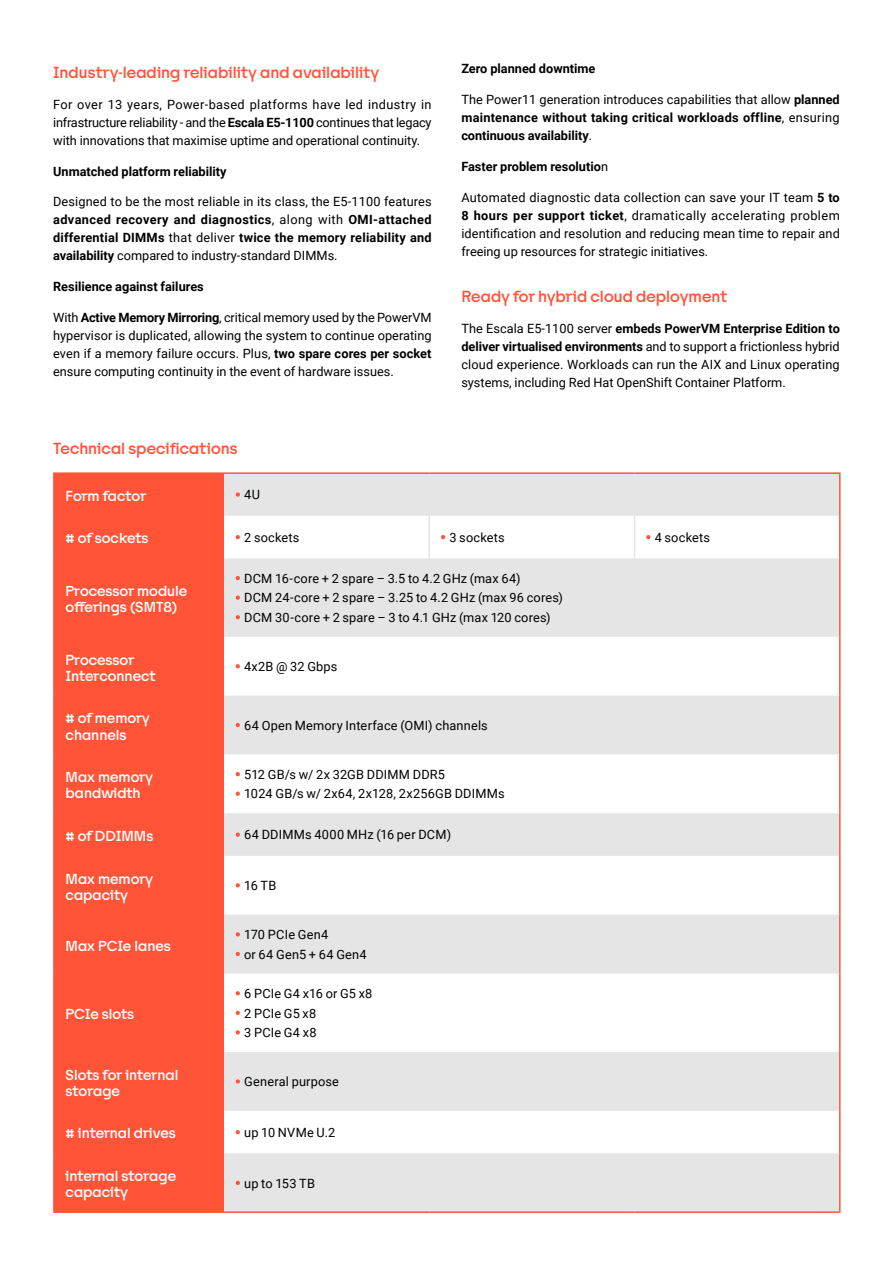
<style>
.page{position:relative;width:893px;height:1263px;background:#fff}
.page>*{position:absolute;margin:0;border:0;box-sizing:border-box;transform-origin:0 0}
.t1{font:500 15px "Tosh A";letter-spacing:.005em;color:#ff5438}
.t2{font:500 13.5px/16.2px "Tosh A";color:#fff}
.t3{font:12.75px/18px "Roboto";letter-spacing:.005em;color:#000;text-align:justify}
.t4{font:700 12.75px/18px "Roboto";color:#000;text-align:justify}
.s1{font-weight:700}
.s2{font-weight:400}
.s3{color:#ff5438}
</style>
<div class="page">
<div style="left:55px;top:474px;width:169px;height:737px;background:#ff5438"></div>
<svg style="left:224px;top:474px;width:615px;height:737px;fill:#e5e5e5"></svg>
<hr style="left:428px;top:516px;width:2px;height:42px;background:#e5e5e5">
<hr style="left:634px;top:516px;width:1px;height:42px;background:#e5e5e5">
<hr style="left:53px;top:472px;width:171px;height:2px;background:#ff5438">
<hr style="left:53px;top:474px;width:2px;height:42px;background:#ff5438">
<hr style="left:224px;top:472px;width:205px;height:2px;background:#ff5438">
<hr style="left:429px;top:472px;width:206px;height:2px;background:#ff5438">
<hr style="left:635px;top:472px;width:206px;height:2px;background:#ff5438">
<hr style="left:839px;top:474px;width:2px;height:42px;background:#ff5438">
<hr style="left:53px;top:516px;width:2px;height:42px;background:#ff5438">
<hr style="left:839px;top:516px;width:2px;height:42px;background:#ff5438">
<hr style="left:53px;top:558px;width:2px;height:79px;background:#ff5438">
<hr style="left:839px;top:558px;width:2px;height:79px;background:#ff5438">
<hr style="left:53px;top:637px;width:2px;height:59px;background:#ff5438">
<hr style="left:839px;top:637px;width:2px;height:59px;background:#ff5438">
<hr style="left:53px;top:696px;width:2px;height:58px;background:#ff5438">
<hr style="left:839px;top:696px;width:2px;height:58px;background:#ff5438">
<hr style="left:53px;top:754px;width:2px;height:59px;background:#ff5438">
<hr style="left:839px;top:754px;width:2px;height:59px;background:#ff5438">
<hr style="left:53px;top:813px;width:2px;height:43px;background:#ff5438">
<hr style="left:839px;top:813px;width:2px;height:43px;background:#ff5438">
<hr style="left:53px;top:856px;width:2px;height:59px;background:#ff5438">
<hr style="left:839px;top:856px;width:2px;height:59px;background:#ff5438">
<hr style="left:53px;top:915px;width:2px;height:58px;background:#ff5438">
<hr style="left:839px;top:915px;width:2px;height:58px;background:#ff5438">
<hr style="left:53px;top:973px;width:2px;height:79px;background:#ff5438">
<hr style="left:839px;top:973px;width:2px;height:79px;background:#ff5438">
<hr style="left:53px;top:1052px;width:2px;height:59px;background:#ff5438">
<hr style="left:839px;top:1052px;width:2px;height:59px;background:#ff5438">
<hr style="left:53px;top:1111px;width:2px;height:42px;background:#ff5438">
<hr style="left:839px;top:1111px;width:2px;height:42px;background:#ff5438">
<hr style="left:53px;top:1153px;width:2px;height:58px;background:#ff5438">
<hr style="left:839px;top:1153px;width:2px;height:58px;background:#ff5438">
<hr style="left:53px;top:1211px;width:171px;height:2px;background:#ff5438">
<hr style="left:224px;top:1211px;width:205px;height:2px;background:#ff5438">
<hr style="left:429px;top:1211px;width:206px;height:2px;background:#ff5438">
<hr style="left:635px;top:1211px;width:206px;height:2px;background:#ff5438">
<p class="t1" style="left:53px;top:62px;width:328px">Industry-leading reliability and availability</p>
<p class="t3" style="left:53px;top:95px;width:380px">For over 13 years, Power-based platforms have led industry in infrastructure reliability - and the <span class="s1">Escala E5-1100</span> continues that legacy with innovations that maximise uptime and operational continuity.</p>
<p class="t4" style="left:53px;top:162px;width:175px">Unmatched platform reliability</p>
<p class="t3" style="left:53px;top:192px;width:380px">Designed to be the most reliable in its class, the E5-1100 features <span class="s1">advanced recovery and diagnostics</span>, along with <span class="s1">OMI-attached differential DIMMs</span> that deliver <span class="s1">twice the memory reliability and availability</span> compared to industry-standard DIMMs.</p>
<p class="t4" style="left:53px;top:277px;width:152px">Resilience against failures</p>
<p class="t3" style="left:53px;top:308px;width:380px">With <span class="s1">Active Memory Mirroring</span>, critical memory used by the PowerVM hypervisor is duplicated, allowing the system to continue operating even if a memory failure occurs. Plus, <span class="s1">two spare cores per socket </span>ensure computing continuity in the event of hardware issues.</p>
<p class="t4" style="left:461px;top:59px;width:136px">Zero planned downtime</p>
<p class="t4" style="left:461px;top:90px;width:380px"><span class="s2">The Power11 generation introduces capabilities that allow</span> planned maintenance without taking critical workloads offline<span class="s2">, ensuring </span>continuous availability<span class="s2">.</span></p>
<p class="t4" style="left:461px;top:157px;width:148px">Faster problem resolutio<span class="s2">n</span></p>
<p class="t3" style="left:461px;top:188px;width:380px">Automated diagnostic data collection can save your IT team <span class="s1">5 to 8 hours per support ticket</span>, dramatically accelerating problem identification and resolution and reducing mean time to repair and freeing up resources for strategic initiatives.</p>
<p class="t1" style="left:461px;top:286px;width:267px">Ready for hybrid cloud deployment</p>
<p class="t3" style="left:461px;top:319px;width:380px">The Escala E5-1100 server <span class="s1">embeds PowerVM Enterprise Edition to deliver virtualised environments</span> and to support a frictionless hybrid cloud experience. Workloads can run the AIX and Linux operating systems, including Red Hat OpenShift Container Platform.</p>
<p class="t1" style="left:53px;top:438px;width:186px">Technical specifications</p>
<p class="t2" style="left:66px;top:488px;width:82px">Form factor</p>
<p class="t3" style="left:236px;top:485px;width:26px"><span class="s3">•</span> 4U</p>
<p class="t2" style="left:66px;top:530px;width:85px"># of sockets</p>
<p class="t3" style="left:236px;top:528px;width:65px"><span class="s3">•</span> 2 sockets</p>
<p class="t3" style="left:441px;top:528px;width:65px"><span class="s3">•</span> 3 sockets</p>
<p class="t3" style="left:646px;top:528px;width:65px"><span class="s3">•</span> 4 sockets</p>
<p class="t2" style="left:66px;top:583px;width:123px">Processor module offerings (SMT8)</p>
<p class="t3" style="left:236px;top:569px;width:286px"><span class="s3">•</span> DCM 16-core + 2 spare – 3.5 to 4.2 GHz (max 64)</p>
<p class="t3" style="left:236px;top:588px;width:329px"><span class="s3">•</span> DCM 24-core + 2 spare – 3.25 to 4.2 GHz (max 96 cores)</p>
<p class="t3" style="left:236px;top:608px;width:317px"><span class="s3">•</span> DCM 30-core + 2 spare – 3 to 4.1 GHz (max 120 cores)</p>
<p class="t2" style="left:66px;top:651px;width:91px">Processor<br>Interconnect</p>
<p class="t3" style="left:236px;top:657px;width:103px"><span class="s3">•</span> 4x2B @ 32 Gbps</p>
<p class="t2" style="left:66px;top:710px;width:86px"># of memory channels</p>
<p class="t3" style="left:236px;top:716px;width:254px"><span class="s3">•</span> 64 Open Memory Interface (OMI) channels</p>
<p class="t2" style="left:66px;top:769px;width:89px">Max memory bandwidth</p>
<p class="t3" style="left:236px;top:765px;width:211px"><span class="s3">•</span> 512 GB/s w/ 2x 32GB DDIMM DDR5</p>
<p class="t3" style="left:236px;top:784px;width:271px"><span class="s3">•</span> 1024 GB/s w/ 2x64, 2x128, 2x256GB DDIMMs</p>
<p class="t2" style="left:66px;top:828px;width:89px"># of DDIMMs</p>
<p class="t3" style="left:236px;top:825px;width:217px"><span class="s3">•</span> 64 DDIMMs 4000 MHz (16 per DCM)</p>
<p class="t2" style="left:66px;top:870px;width:89px">Max memory capacity</p>
<p class="t3" style="left:236px;top:876px;width:42px"><span class="s3">•</span> 16 TB</p>
<p class="t2" style="left:66px;top:937px;width:107px">Max PCIe lanes</p>
<p class="t3" style="left:236px;top:925px;width:94px"><span class="s3">•</span> 170 PCIe Gen4</p>
<p class="t3" style="left:236px;top:945px;width:133px"><span class="s3">•</span> or 64 Gen5 + 64 Gen4</p>
<p class="t2" style="left:66px;top:1006px;width:70px">PCIe slots</p>
<p class="t3" style="left:236px;top:984px;width:138px"><span class="s3">•</span> 6 PCIe G4 x16 or G5 x8</p>
<p class="t3" style="left:236px;top:1003px;width:82px"><span class="s3">•</span> 2 PCIe G5 x8</p>
<p class="t3" style="left:236px;top:1023px;width:82px"><span class="s3">•</span> 3 PCIe G4 x8</p>
<p class="t2" style="left:66px;top:1067px;width:114px">Slots for internal storage</p>
<p class="t3" style="left:236px;top:1072px;width:105px"><span class="s3">•</span> General purpose</p>
<p class="t2" style="left:66px;top:1125px;width:112px"># internal drives</p>
<p class="t3" style="left:236px;top:1123px;width:101px"><span class="s3">•</span> up 10 NVMe U.2</p>
<p class="t2" style="left:66px;top:1168px;width:112px">internal storage capacity</p>
<p class="t3" style="left:236px;top:1173px;width:81px"><span class="s3">•</span> up to 153 TB</p>
</div>
